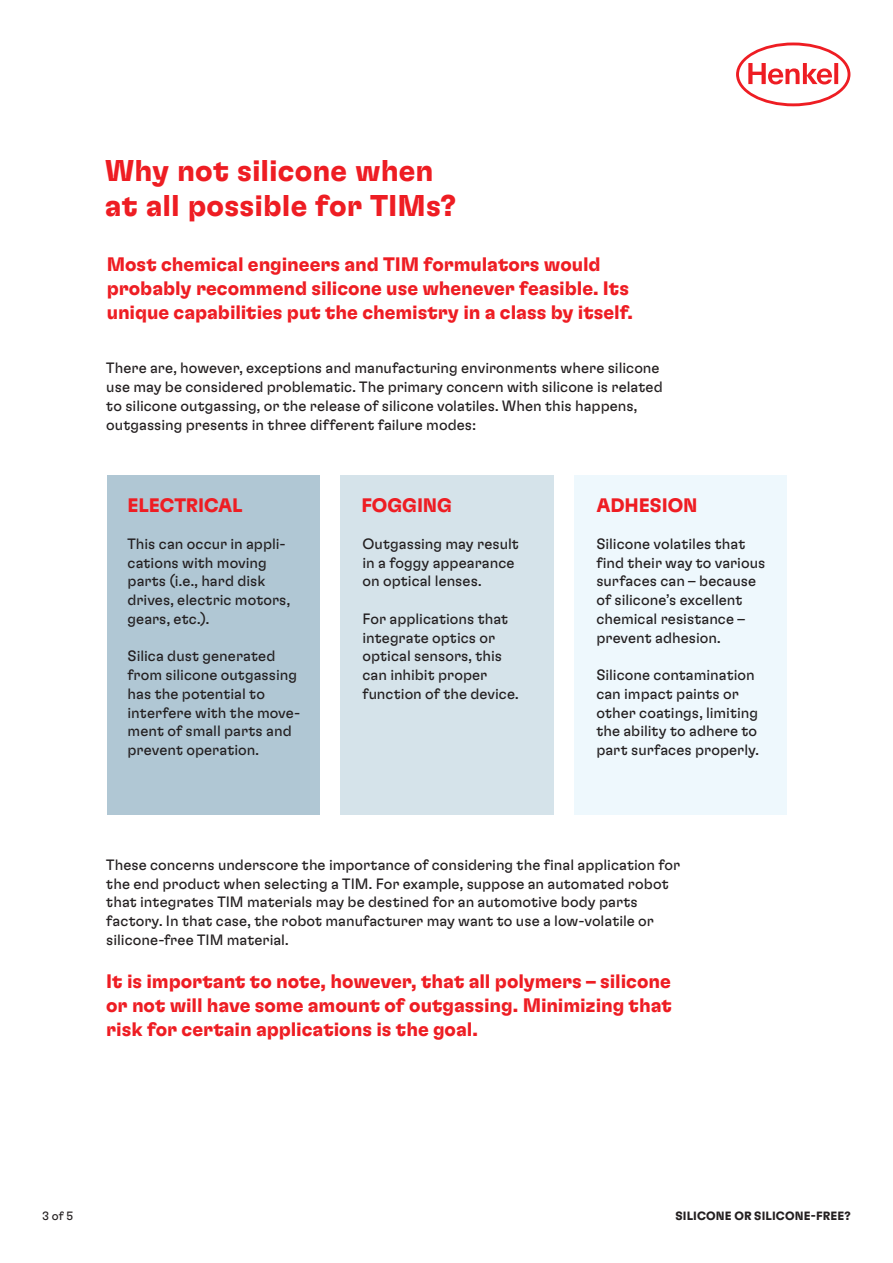
<style>
.page{position:relative;width:893px;height:1263px;background:#fff}
.page>*{position:absolute;margin:0;border:0;box-sizing:border-box;transform-origin:0 0}
.GTF_Bold_20_23_Head{font:700 30px/34.5px "Henkel GT Flexa";color:#ee1d23}
.GTF_Reg_10_12_5{font:700 19.5px/24px "Henkel GT Flexa";letter-spacing:-.005em;color:#ee1d23;text-align:justify}
.GTF_Bold_13_14_95_re{font:700 19.5px/24px "Henkel GT Flexa";letter-spacing:-.005em;color:#ee1d23}
.GTF_Reg_10_12_5-2{font:15px/18.8px "Henkel GT Flexa";color:#231f20}
.t1{font:700 12px "Henkel GT Flexa";letter-spacing:.01em;color:#231f20}
.t2{font:12px "Henkel GT Flexa";color:#231f20}
</style>
<div class="page">
<div style="left:340px;top:475px;width:214px;height:339px;background:#d5e3ea"></div>
<div style="left:107px;top:475px;width:213px;height:339px;background:#b0c7d4"></div>
<div style="left:574px;top:475px;width:213px;height:339px;background:#eef8fd"></div>
<svg style="left:736px;top:43px;width:114px;height:63px"></svg>
<p class="GTF_Bold_20_23_Head" style="left:105px;top:153px;width:353px">Why not silicone when at all possible for TIMs?</p>
<p class="GTF_Bold_13_14_95_re" style="left:107px;top:251px;width:528px">Most chemical engineers and TIM formulators would probably recommend silicone use whenever feasible. Its unique capabilities put the chemistry in a class by itself.</p>
<p class="GTF_Reg_10_12_5-2" style="left:106px;top:358px;width:558px">There are, however, exceptions and manufacturing environments where silicone use may be considered problematic. The primary concern with silicone is related to silicone outgassing, or the release of silicone volatiles. When this happens, outgassing presents in three different failure modes:</p>
<p class="GTF_Reg_10_12_5" style="left:128px;top:493px;width:117px">ELECTRICAL</p>
<p class="GTF_Reg_10_12_5" style="left:361px;top:493px;width:92px">FOGGING</p>
<p class="GTF_Reg_10_12_5" style="left:596px;top:493px;width:103px">ADHESION</p>
<p class="GTF_Reg_10_12_5-2" style="left:128px;top:534px;width:164px">This can occur in appli&shy;cations with moving parts (i.e., hard disk drives, electric motors, gears, etc.).</p>
<p class="GTF_Reg_10_12_5-2" style="left:128px;top:646px;width:174px">Silica dust generated from silicone outgassing has the potential to interfere with the move&shy;ment of small parts and prevent operation.</p>
<p class="GTF_Reg_10_12_5-2" style="left:362px;top:534px;width:158px">Outgassing may result in a foggy appearance on optical lenses.</p>
<p class="GTF_Reg_10_12_5-2" style="left:362px;top:609px;width:158px">For applications that integrate optics or optical sensors, this can inhibit proper function of the device.</p>
<p class="GTF_Reg_10_12_5-2" style="left:596px;top:534px;width:171px">Silicone volatiles that find their way to various surfaces can – because of silicone’s excellent chemical resistance – prevent adhesion.</p>
<p class="GTF_Reg_10_12_5-2" style="left:596px;top:665px;width:164px">Silicone contamination can impact paints or other coatings, limiting the ability to adhere to part surfaces properly.</p>
<p class="GTF_Reg_10_12_5-2" style="left:106px;top:855px;width:575px">These concerns underscore the importance of considering the final application for the end product when selecting a TIM. For example, suppose an automated robot that integrates TIM materials may be destined for an automotive body parts factory. In that case, the robot manufacturer may want to use a low-volatile or silicone-free TIM material.</p>
<p class="GTF_Reg_10_12_5" style="left:106px;top:968px;width:567px">It is important to note, however, that all polymers – silicone or not will have some amount of outgassing. Minimizing that risk for certain applications is the goal.</p>
<p class="t2" style="left:43px;top:1209px;width:32px">3 of 5</p>
<p class="t1" style="left:675px;top:1209px;width:177px">SILICONE OR SILICONE-FREE?</p>
</div>
